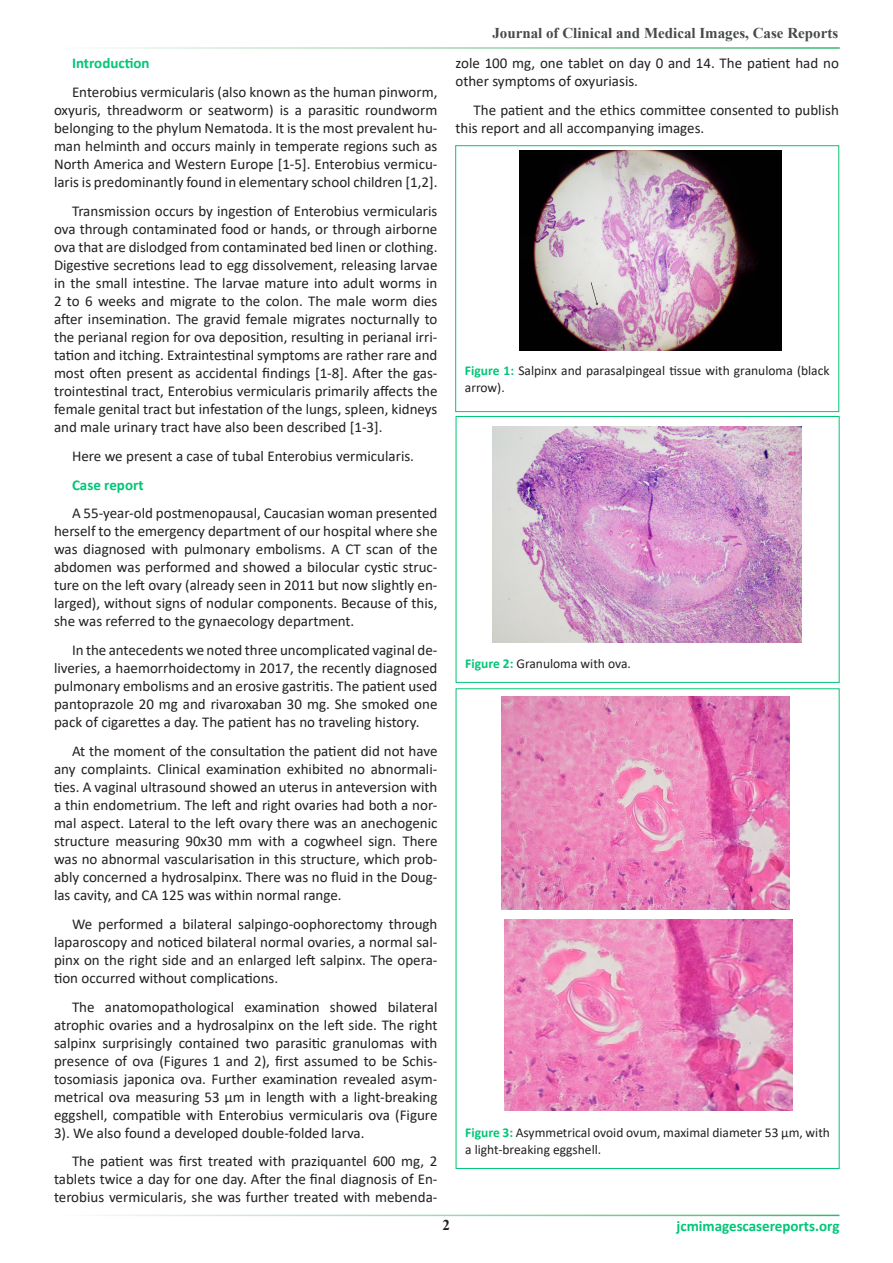
<style>
.page{position:relative;width:893px;height:1263px;background:#fff}
.page>*{position:absolute;margin:0;border:0;box-sizing:border-box;transform-origin:0 0}
.t1{font:15px/18px "Calibri";color:#231f20;text-align:justify}
.t2{font:700 15px "Calibri";color:#02c676}
.t3{font:700 15px "Times New Roman";color:#464b47}
.t4{font:700 15px "Times New Roman";color:#231f20}
.t5{font:13.5px/16.5px "Calibri";color:#231f20}
.s1{font-weight:700;color:#02c676}
</style>
<div class="page">
<div style="left:455px;top:146px;width:384px;height:266px;border:1px solid #02c676"></div>
<img style="left:520px;top:151px;width:262px;height:200px">
<img style="left:493px;top:426px;width:308px;height:216px">
<img style="left:501px;top:697px;width:289px;height:212px">
<img style="left:504px;top:920px;width:288px;height:190px">
<p class="t2" style="left:72px;top:53px;width:79px">Introduction</p>
<p class="t1" style="left:54px;top:83px;width:385px;text-indent:18px">Enterobius vermicularis (also known as the human pinworm, oxyuris, threadworm or seatworm) is a parasitic roundworm belonging to the phylum Nematoda. It is the most prevalent hu&shy;man helminth and occurs mainly in temperate regions such as North America and Western Europe [1-5]. Enterobius vermicu&shy;laris is predominantly found in elementary school children [1,2].</p>
<p class="t1" style="left:54px;top:201px;width:385px;text-indent:18px">Transmission occurs by ingestion of Enterobius vermicularis ova through contaminated food or hands, or through airborne ova that are dislodged from contaminated bed linen or clothing.<br>Digestive secretions lead to egg dissolvement, releasing larvae in the small intestine. The larvae mature into adult worms in 2 to 6 weeks and migrate to the colon. The male worm dies after insemination. The gravid female migrates nocturnally to the perianal region for ova deposition, resulting in perianal irri&shy;tation and itching. Extraintestinal symptoms are rather rare and most often present as accidental findings [1-8]. After the gas&shy;trointestinal tract, Enterobius vermicularis primarily affects the female genital tract but infestation of the lungs, spleen, kidneys and male urinary tract have also been described [1-3].</p>
<p class="t1" style="left:72px;top:446px;width:344px">Here we present a case of tubal Enterobius vermicularis.</p>
<p class="t2" style="left:72px;top:474px;width:73px">Case report</p>
<p class="t1" style="left:54px;top:504px;width:385px;text-indent:18px">A 55-year-old postmenopausal, Caucasian woman presented herself to the emergency department of our hospital where she was diagnosed with pulmonary embolisms. A CT scan of the abdomen was performed and showed a bilocular cystic struc&shy;ture on the left ovary (already seen in 2011 but now slightly en&shy;larged), without signs of nodular components. Because of this, she was referred to the gynaecology department.</p>
<p class="t1" style="left:54px;top:641px;width:385px;text-indent:18px">In the antecedents we noted three uncomplicated vaginal de&shy;liveries, a haemorrhoidectomy in 2017, the recently diagnosed pulmonary embolisms and an erosive gastritis. The patient used pantoprazole 20 mg and rivaroxaban 30 mg. She smoked one pack of cigarettes a day. The patient has no traveling history.</p>
<p class="t1" style="left:54px;top:741px;width:385px;text-indent:18px">At the moment of the consultation the patient did not have any complaints. Clinical examination exhibited no abnormali&shy;ties. A vaginal ultrasound showed an uterus in anteversion with a thin endometrium. The left and right ovaries had both a nor&shy;mal aspect. Lateral to the left ovary there was an anechogenic structure measuring 90x30 mm with a cogwheel sign. There was no abnormal vascularisation in this structure, which prob&shy;ably concerned a hydrosalpinx. There was no fluid in the Doug&shy;las cavity, and CA 125 was within normal range.</p>
<p class="t1" style="left:54px;top:914px;width:385px;text-indent:18px">We performed a bilateral salpingo-oophorectomy through laparoscopy and noticed bilateral normal ovaries, a normal sal&shy;pinx on the right side and an enlarged left salpinx. The opera&shy;tion occurred without complications.</p>
<p class="t1" style="left:54px;top:997px;width:385px;text-indent:18px">The anatomopathological examination showed bilateral atrophic ovaries and a hydrosalpinx on the left side. The right salpinx surprisingly contained two parasitic granulomas with presence of ova (Figures 1 and 2), first assumed to be Schis&shy;tosomiasis japonica ova. Further examination revealed asym&shy;metrical ova measuring 53 µm in length with a light-breaking eggshell, compatible with Enterobius vermicularis ova (Figure 3). We also found a developed double-folded larva.</p>
<p class="t1" style="left:54px;top:1152px;width:385px;text-indent:18px">The patient was first treated with praziquantel 600 mg, 2 tablets twice a day for one day. After the final diagnosis of En&shy;terobius vermicularis, she was further treated with mebenda-</p>
<p class="t3" style="left:492px;top:22px;width:347px">Journal of Clinical and Medical Images, Case Reports</p>
<p class="t1" style="left:455px;top:54px;width:385px">zole 100 mg, one tablet on day 0 and 14. The patient had no other symptoms of oxyuriasis.</p>
<p class="t1" style="left:455px;top:101px;width:385px;text-indent:18px">The patient and the ethics committee consented to publish this report and all accompanying images.</p>
<p class="t5" style="left:465px;top:362px;width:366px"><span class="s1">Figure 1:</span> Salpinx and parasalpingeal tissue with granuloma (black arrow).</p>
<p class="t5" style="left:465px;top:655px;width:167px"><span class="s1">Figure 2:</span> Granuloma with ova.</p>
<p class="t5" style="left:465px;top:1124px;width:366px"><span class="s1">Figure 3:</span> Asymmetrical ovoid ovum, maximal diameter 53 µm, with a light-breaking eggshell.</p>
<p class="t4" style="left:442px;top:1214px;width:9px">2</p>
<p class="t2" style="left:677px;top:1216px;width:164px">jcmimagescasereports.org</p>
</div>
